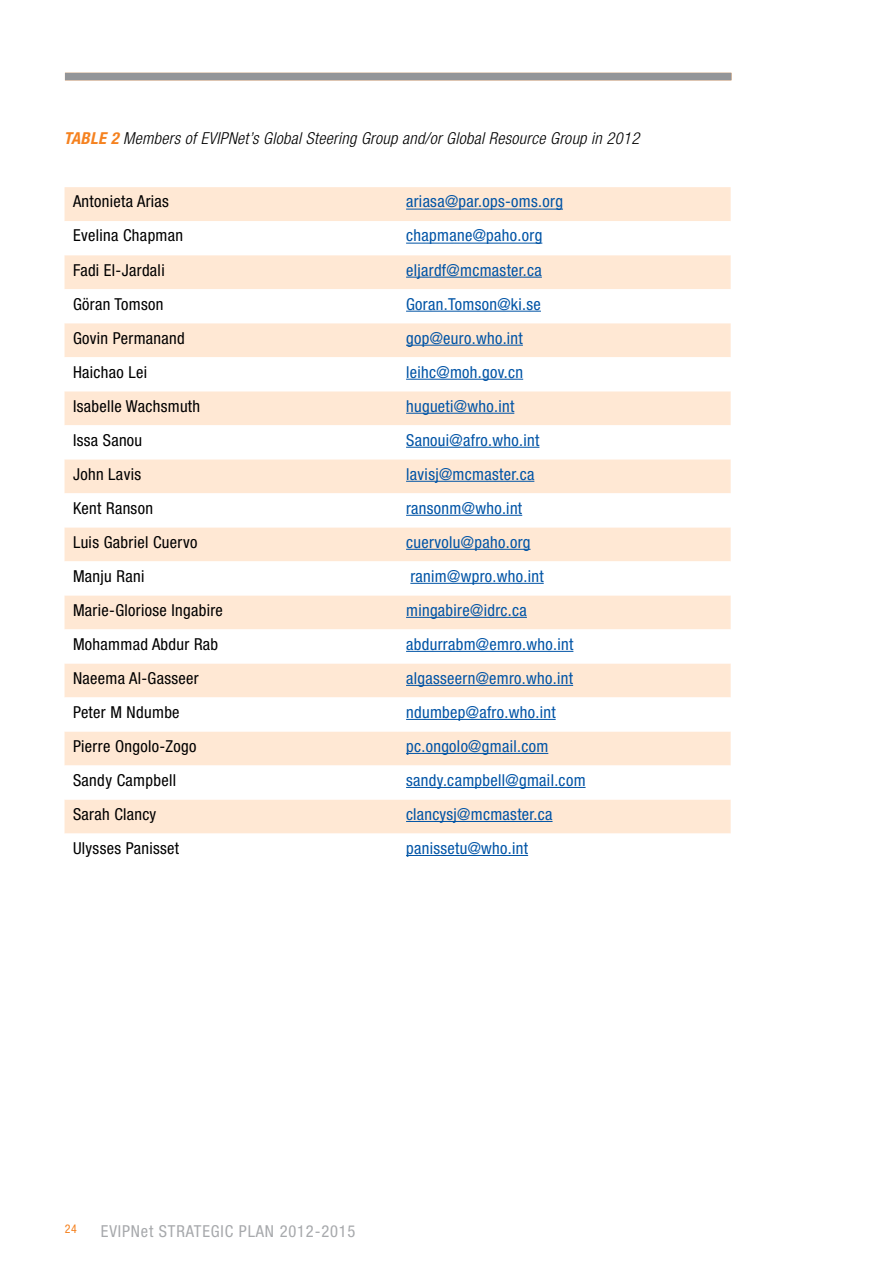
<style>
.page{position:relative;width:893px;height:1263px;background:#fff}
.page>*{position:absolute;margin:0;border:0;box-sizing:border-box;transform-origin:0 0}
.t1{font:condensed 16.5px "Helvetica Neue LT Std";letter-spacing:.02em;color:#0054a6}
.t2{font:condensed 16.5px "Helvetica Neue LT Std";letter-spacing:.02em;color:#000}
.t3{font:italic 300 condensed 16.5px "Helvetica Neue LT Std";letter-spacing:.02em;color:#000}
.t4{font:condensed 16.5px "Helvetica Neue LT Std";letter-spacing:.05em;color:#a7a9ac}
.t5{font:condensed 12px "Helvetica Neue LT Std";color:#f58220}
.s1{font-weight:700;color:#f58220}
</style>
<div class="page">
<div style="left:65px;top:73px;width:666px;height:7px;background:#939598"></div>
<div style="left:65px;top:187px;width:666px;height:34px;background:#ffe8d4"></div>
<svg style="left:65px;top:242px;width:666px;height:614px"></svg>
<hr style="left:406px;top:209px;width:157px;height:1px;background:#0054a6">
<hr style="left:406px;top:243px;width:136px;height:1px;background:#0054a6">
<hr style="left:406px;top:277px;width:136px;height:1px;background:#0054a6">
<hr style="left:406px;top:311px;width:135px;height:1px;background:#0054a6">
<hr style="left:406px;top:345px;width:117px;height:1px;background:#0054a6">
<hr style="left:406px;top:379px;width:117px;height:1px;background:#0054a6">
<hr style="left:406px;top:413px;width:108px;height:1px;background:#0054a6">
<hr style="left:406px;top:447px;width:133px;height:1px;background:#0054a6">
<hr style="left:406px;top:481px;width:128px;height:1px;background:#0054a6">
<hr style="left:406px;top:515px;width:116px;height:1px;background:#0054a6">
<hr style="left:406px;top:549px;width:124px;height:1px;background:#0054a6">
<hr style="left:410px;top:583px;width:134px;height:1px;background:#0054a6">
<hr style="left:406px;top:617px;width:121px;height:1px;background:#0054a6">
<hr style="left:406px;top:651px;width:167px;height:1px;background:#0054a6">
<hr style="left:406px;top:685px;width:167px;height:1px;background:#0054a6">
<hr style="left:406px;top:719px;width:150px;height:1px;background:#0054a6">
<hr style="left:406px;top:753px;width:142px;height:1px;background:#0054a6">
<hr style="left:406px;top:787px;width:180px;height:1px;background:#0054a6">
<hr style="left:406px;top:821px;width:147px;height:1px;background:#0054a6">
<hr style="left:406px;top:855px;width:122px;height:1px;background:#0054a6">
<p class="t3" style="left:64px;top:128px;width:577px"><span class="s1">Table 2</span> Members of EVIPNet’s Global Steering Group and/or Global Resource Group in 2012</p>
<p class="t2" style="left:73px;top:192px;width:97px">Antonieta Arias</p>
<p class="t1" style="left:406px;top:192px;width:158px">ariasa@par.ops-oms.org</p>
<p class="t2" style="left:73px;top:226px;width:112px">Evelina Chapman</p>
<p class="t1" style="left:406px;top:226px;width:138px">chapmane@paho.org</p>
<p class="t2" style="left:73px;top:260px;width:93px">Fadi El-Jardali</p>
<p class="t1" style="left:406px;top:260px;width:137px">eljardf@mcmaster.ca</p>
<p class="t2" style="left:73px;top:294px;width:92px">Göran Tomson</p>
<p class="t1" style="left:406px;top:294px;width:136px">Goran.Tomson@ki.se</p>
<p class="t2" style="left:73px;top:328px;width:113px">Govin Permanand</p>
<p class="t1" style="left:406px;top:328px;width:118px">gop@euro.who.int</p>
<p class="t2" style="left:73px;top:362px;width:76px">Haichao Lei</p>
<p class="t1" style="left:406px;top:362px;width:119px">leihc@moh.gov.cn</p>
<p class="t2" style="left:73px;top:396px;width:129px">Isabelle Wachsmuth</p>
<p class="t1" style="left:406px;top:396px;width:110px">hugueti@who.int</p>
<p class="t2" style="left:73px;top:430px;width:71px">Issa Sanou</p>
<p class="t1" style="left:406px;top:430px;width:135px">Sanoui@afro.who.int</p>
<p class="t2" style="left:73px;top:464px;width:70px">John Lavis</p>
<p class="t1" style="left:406px;top:464px;width:130px">lavisj@mcmaster.ca</p>
<p class="t2" style="left:73px;top:498px;width:81px">Kent Ranson</p>
<p class="t1" style="left:406px;top:498px;width:118px">ransonm@who.int</p>
<p class="t2" style="left:73px;top:532px;width:126px">Luis Gabriel Cuervo</p>
<p class="t1" style="left:406px;top:532px;width:126px">cuervolu@paho.org</p>
<p class="t2" style="left:73px;top:566px;width:73px">Manju Rani</p>
<p class="t1" style="left:410px;top:566px;width:135px">ranim@wpro.who.int</p>
<p class="t2" style="left:73px;top:600px;width:151px">Marie-Gloriose Ingabire</p>
<p class="t1" style="left:406px;top:600px;width:122px">mingabire@idrc.ca</p>
<p class="t2" style="left:73px;top:634px;width:147px">Mohammad Abdur Rab</p>
<p class="t1" style="left:406px;top:634px;width:169px">abdurrabm@emro.who.int</p>
<p class="t2" style="left:73px;top:668px;width:127px">Naeema Al-Gasseer</p>
<p class="t1" style="left:406px;top:668px;width:169px">algasseern@emro.who.int</p>
<p class="t2" style="left:73px;top:702px;width:108px">Peter M Ndumbe</p>
<p class="t1" style="left:406px;top:702px;width:151px">ndumbep@afro.who.int</p>
<p class="t2" style="left:73px;top:736px;width:125px">Pierre Ongolo-Zogo</p>
<p class="t1" style="left:406px;top:736px;width:144px">pc.ongolo@gmail.com</p>
<p class="t2" style="left:73px;top:770px;width:105px">Sandy Campbell</p>
<p class="t1" style="left:406px;top:770px;width:181px">sandy.campbell@gmail.com</p>
<p class="t2" style="left:73px;top:804px;width:85px">Sarah Clancy</p>
<p class="t1" style="left:406px;top:804px;width:148px">clancysj@mcmaster.ca</p>
<p class="t2" style="left:73px;top:838px;width:108px">Ulysses Panisset</p>
<p class="t1" style="left:406px;top:838px;width:124px">panissetu@who.int</p>
<p class="t5" style="left:65px;top:1222px;width:14px">24</p>
<p class="t4" style="left:101px;top:1221px;width:256px">EVIPNet STRATEGIC PLAN 2012-2015</p>
</div>
